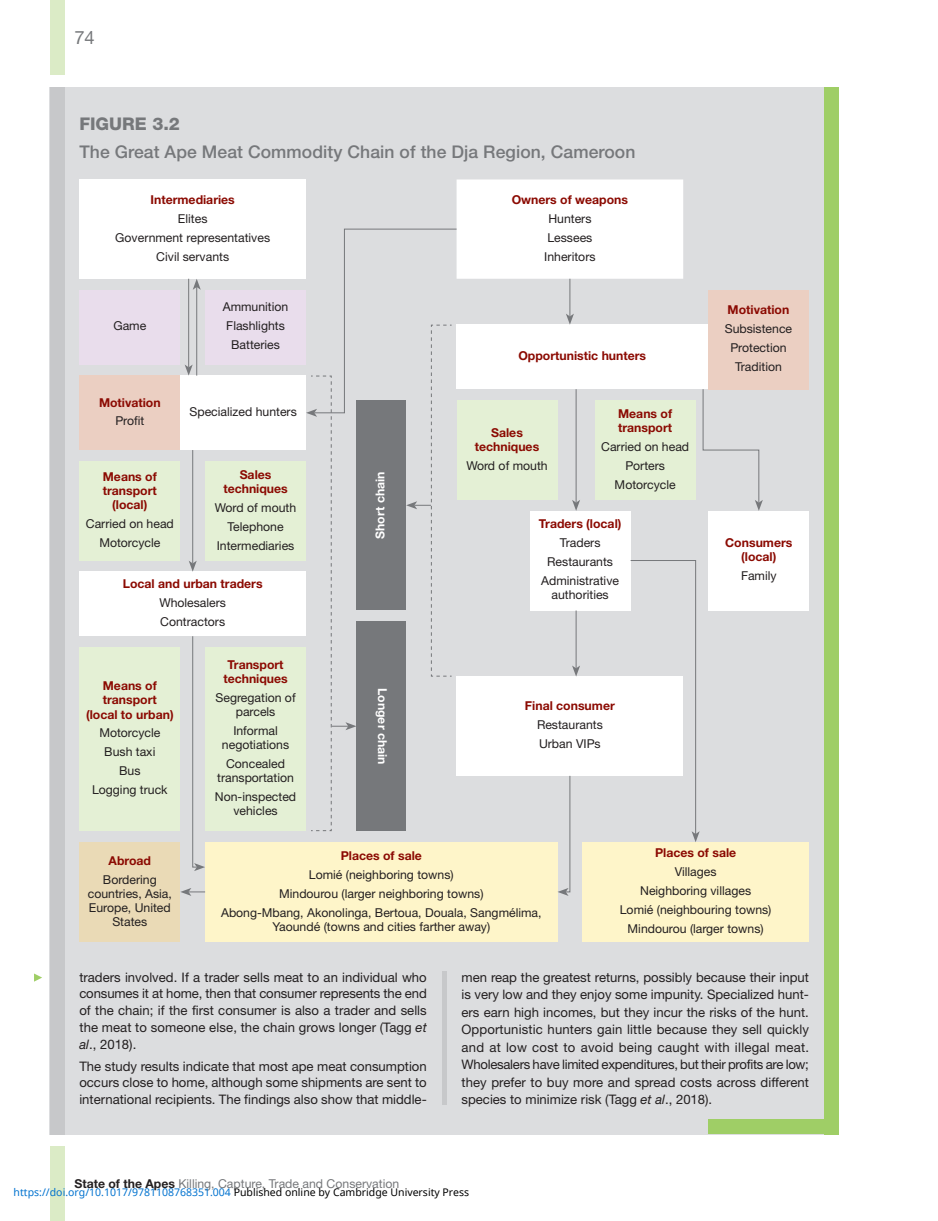
<style>
.page{position:relative;width:938px;height:1221px;background:#fff}
.page>*{position:absolute;margin:0;border:0;box-sizing:border-box;transform-origin:0 0}
.t1{font:18.38px "Helvetica Neue";color:#76787b}
.t2{font:500 17.5px "Helvetica Neue";letter-spacing:.005em;color:#76787b}
.t3{font:800 17.5px "Helvetica Neue";color:#76787b}
.t4{font:13.12px/17.5px "Helvetica Neue";color:#231f20;text-align:justify}
.t5{font:12.25px/18.9px "Helvetica Neue";color:#231f20;text-align:center}
.t6{font:700 12.25px/14px "Helvetica Neue";color:#8b0a02;text-align:center}
.t7{font:12.25px "Helvetica Neue";color:#76787b}
.t8{font:700 12.25px "Helvetica Neue";color:#fff}
.t9{font:10.5px "Noto Sans";color:#0172cf}
.s1{font-style:italic}
.s2{font-weight:700;color:#231f20}
.s3{color:#000}
</style>
<div class="page">
<div style="left:50px;top:0;width:14px;height:74px;background:#dbebc6"></div>
<div style="left:50px;top:1146px;width:14px;height:74px;background:#dbebc6"></div>
<div style="left:50px;top:87px;width:788px;height:1047px;background:#dcdddf"></div>
<svg style="left:34px;top:973px;width:8px;height:9px"></svg>
<div style="left:50px;top:87px;width:14px;height:1047px;background:#c7c8ca"></div>
<div style="left:823px;top:87px;width:15px;height:1047px;background:#9fce66"></div>
<div style="left:708px;top:1119px;width:130px;height:15px;background:#9fce66"></div>
<div style="left:441px;top:971px;width:5px;height:133px;background:#c7c8ca"></div>
<div style="left:79px;top:179px;width:227px;height:100px;background:#fff"></div>
<div style="left:79px;top:375px;width:101px;height:75px;background:#ebcfc2"></div>
<div style="left:180px;top:375px;width:126px;height:75px;background:#fff"></div>
<div style="left:79px;top:290px;width:101px;height:74px;background:#e9ddec"></div>
<div style="left:205px;top:290px;width:101px;height:74px;background:#e9ddec"></div>
<div style="left:708px;top:290px;width:101px;height:99px;background:#ebcfc2"></div>
<div style="left:79px;top:461px;width:101px;height:99px;background:#e4f0d5"></div>
<div style="left:205px;top:461px;width:101px;height:99px;background:#e4f0d5"></div>
<div style="left:708px;top:511px;width:101px;height:99px;background:#fff"></div>
<div style="left:79px;top:571px;width:227px;height:65px;background:#fff"></div>
<div style="left:79px;top:647px;width:101px;height:184px;background:#e4f0d5"></div>
<div style="left:205px;top:647px;width:101px;height:184px;background:#e4f0d5"></div>
<div style="left:79px;top:842px;width:101px;height:99px;background:#eadab6"></div>
<div style="left:205px;top:842px;width:352px;height:99px;background:#fef5c9"></div>
<div style="left:582px;top:842px;width:227px;height:99px;background:#fef5c9"></div>
<hr style="left:188px;top:279px;width:1px;height:88px;background:#76787b">
<svg style="left:185px;top:364px;width:8px;height:11px"></svg>
<hr style="left:192px;top:450px;width:1px;height:113px;background:#76787b">
<svg style="left:189px;top:560px;width:8px;height:11px"></svg>
<svg style="left:180px;top:888px;width:25px;height:7px"></svg>
<hr style="left:196px;top:287px;width:1px;height:88px;background:#76787b">
<svg style="left:193px;top:279px;width:8px;height:11px"></svg>
<svg style="left:192px;top:636px;width:13px;height:235px"></svg>
<svg style="left:306px;top:179px;width:457px;height:716px"></svg>
<h1 class="t1" style="left:74px;top:26px;width:22px">74</h1>
<h2 class="t3" style="left:79px;top:113px;width:102px">FIGURE 3.2</h2>
<h2 class="t2" style="left:79px;top:141px;width:557px">The Great Ape Meat Commodity Chain of the Dja Region, Cameroon</h2>
<p class="t6" style="left:150px;top:192px;width:86px">Intermediaries</p>
<p class="t5" style="left:115px;top:209px;width:156px">Elites<br>Government representatives<br>Civil servants</p>
<p class="t6" style="left:511px;top:192px;width:118px">Owners of weapons</p>
<p class="t5" style="left:544px;top:209px;width:53px">Hunters<br>Lessees<br>Inheritors</p>
<p class="t5" style="left:113px;top:316px;width:34px">Game</p>
<p class="t5" style="left:223px;top:297px;width:67px">Ammunition<br>Flashlights<br>Batteries</p>
<p class="t6" style="left:99px;top:395px;width:63px">Motivation</p>
<p class="t5" style="left:115px;top:411px;width:31px">Profit</p>
<p class="t5" style="left:189px;top:402px;width:109px">Specialized hunters</p>
<p class="t6" style="left:103px;top:469px;width:55px">Means of transport (local)</p>
<p class="t5" style="left:86px;top:514px;width:90px">Carried on head<br>Motorcycle</p>
<p class="t6" style="left:223px;top:467px;width:66px">Sales techniques</p>
<p class="t5" style="left:215px;top:497px;width:83px">Word of mouth<br>Telephone<br>Intermediaries</p>
<p class="t6" style="left:123px;top:576px;width:141px">Local and urban traders</p>
<p class="t5" style="left:159px;top:593px;width:68px;text-align:left">Wholesalers<br>Contractors</p>
<p class="t6" style="left:86px;top:678px;width:89px">Means of transport (local to urban)</p>
<p class="t5" style="left:92px;top:723px;width:77px">Motorcycle<br>Bush taxi<br>Bus<br>Logging truck</p>
<p class="t6" style="left:223px;top:657px;width:66px">Transport techniques</p>
<p class="t5" style="left:215px;top:691px;width:82px;line-height:14px">Segregation of parcels</p>
<p class="t5" style="left:222px;top:724px;width:69px;line-height:14px">Informal negotiations</p>
<p class="t5" style="left:217px;top:756px;width:78px;line-height:14px">Concealed transportation</p>
<p class="t5" style="left:215px;top:789px;width:83px;line-height:14px">Non-inspected vehicles</p>
<p class="t8" style="left:372px;top:539px;width:69px;rotate:-90deg">Short chain</p>
<p class="t8" style="left:390px;top:688px;width:78px;rotate:90deg">Longer chain</p>
<p class="t6" style="left:518px;top:348px;width:129px">Opportunistic hunters</p>
<p class="t6" style="left:475px;top:425px;width:66px">Sales techniques</p>
<p class="t5" style="left:466px;top:455px;width:83px">Word of mouth</p>
<p class="t6" style="left:618px;top:406px;width:55px;text-align:left">Means of transport</p>
<p class="t5" style="left:601px;top:437px;width:90px">Carried on head<br>Porters<br>Motorcycle</p>
<p class="t6" style="left:539px;top:516px;width:84px">Traders (local)</p>
<p class="t5" style="left:541px;top:533px;width:79px">Traders<br>Restaurants<br>Administrative</p>
<p class="t5" style="left:551px;top:585px;width:59px">authorities</p>
<p class="t6" style="left:525px;top:698px;width:91px">Final consumer</p>
<p class="t5" style="left:537px;top:715px;width:67px;text-align:left">Restaurants<br>Urban VIPs</p>
<p class="t6" style="left:727px;top:302px;width:63px">Motivation</p>
<p class="t5" style="left:724px;top:319px;width:69px">Subsistence<br>Protection<br>Tradition</p>
<p class="t6" style="left:725px;top:535px;width:69px">Consumers (local)</p>
<p class="t5" style="left:741px;top:566px;width:37px">Family</p>
<p class="t6" style="left:109px;top:852px;width:44px">Abroad</p>
<p class="t5" style="left:88px;top:872px;width:86px;line-height:14px">Bordering countries, Asia,<br>Europe, United<br>States</p>
<p class="t6" style="left:341px;top:848px;width:83px">Places of sale</p>
<p class="t5" style="left:221px;top:864px;width:322px">Lomié (neighboring towns)<br>Mindourou (larger neighboring towns)<br>Abong-Mbang, Akonolinga, Bertoua, Douala, Sangmélima,</p>
<p class="t5" style="left:272px;top:916px;width:219px">Yaoundé (towns and cities farther away)</p>
<p class="t6" style="left:655px;top:845px;width:83px">Places of sale</p>
<p class="t5" style="left:620px;top:862px;width:153px">Villages<br>Neighboring villages<br>Lomié (neighbouring towns)<br>Mindourou (larger towns)</p>
<p class="t4" style="left:79px;top:968px;width:349px;line-height:16.8px">traders involved. If a trader sells meat to an individual who consumes it at home, then that consumer represents the end of the chain; if the first consumer is also a trader and sells the meat to someone else, the chain grows longer (Tagg <span class="s1">et al</span>., 2018).</p>
<p class="t4" style="left:79px;top:1057px;width:349px;line-height:16.8px">The study results indicate that most ape meat consumption occurs close to home, although some shipments are sent to international recipients. The findings also show that middle-</p>
<p class="t4" style="left:461px;top:968px;width:349px">men reap the greatest returns, possibly because their input is very low and they enjoy some impunity. Specialized hunt&shy;ers earn high incomes, but they incur the risks of the hunt.<br>Opportunistic hunters gain little because they sell quickly and at low cost to avoid being caught with illegal meat.<br>Wholesalers have limited expenditures, but their profits are low; they prefer to buy more and spread costs across different species to minimize risk (Tagg <span class="s1">et al</span>., 2018).</p>
<p class="t7" style="left:74px;top:1176px;width:326px"><span class="s2">State of the Apes</span> Killing, Capture, Trade and Conservation</p>
<p class="t9" style="left:14px;top:1184px;width:457px">https://doi.org/10.1017/9781108768351.004 <span class="s3">Published online by Cambridge University Press</span></p>
</div>
